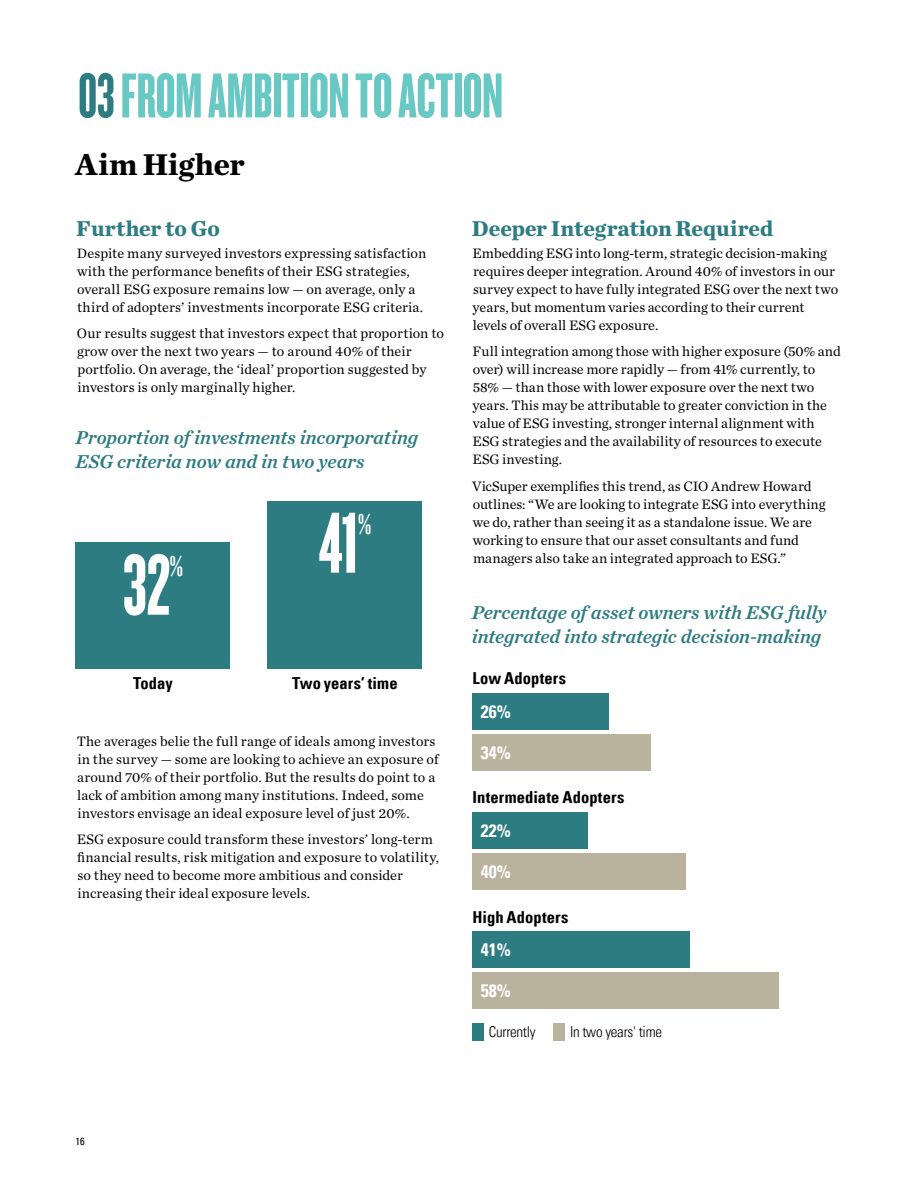
<style>
.page{position:relative;width:918px;height:1188px;background:#fff}
.page>*{position:absolute;margin:0;border:0;box-sizing:border-box;transform-origin:0 0}
.t1{font:90px "Knockout 67 Full Bantamwt";color:#fff}
.t2{font:66px "Knockout 67 Full Bantamwt";letter-spacing:-.005em;color:#68c8c4}
.t3{font:700 31.5px "Chronicle Text G1";letter-spacing:.005em;color:#000}
.t4{font:30px "Knockout 67 Full Bantamwt";color:#fff}
.t5{font:700 22.5px "Chronicle Text G1";color:#2d7c82}
.t6{font:italic 19.5px/24px "Chronicle Text G1 Semi";letter-spacing:-.005em;color:#2d7c82}
.t7{font:18px "Univers Com 67 Bold Cond";color:#fff}
.t8{font:16.5px "Univers Com 67 Bold Cond";letter-spacing:.005em;color:#000}
.t9{font:15px "Univers Com 47 Light Cond";letter-spacing:-.02em;color:#000}
.t10{font:14.25px/18px "Chronicle Text G1";color:#000}
.t11{font:condensed 10.5px "Univers Com 57";color:#000}
.s1{color:#2d7c82}
</style>
<div class="page">
<div style="left:75px;top:542px;width:155px;height:127px;background:#2d7c82"></div>
<div style="left:267px;top:501px;width:155px;height:168px;background:#2d7c82"></div>
<div style="left:472px;top:694px;width:137px;height:36px;background:#2d7c82"></div>
<div style="left:472px;top:734px;width:178px;height:36px;background:#b9b29d"></div>
<div style="left:472px;top:813px;width:116px;height:36px;background:#2d7c82"></div>
<div style="left:472px;top:853px;width:214px;height:36px;background:#b9b29d"></div>
<div style="left:472px;top:932px;width:218px;height:36px;background:#2d7c82"></div>
<div style="left:472px;top:972px;width:307px;height:37px;background:#b9b29d"></div>
<div style="left:472px;top:1023px;width:12px;height:18px;background:#2d7c82"></div>
<div style="left:553px;top:1023px;width:12px;height:18px;background:#b9b29d"></div>
<h2 class="t2" style="left:78px;top:57px;width:427px"><span class="s1">03</span> FROM AMBITION TO ACTION</h2>
<h3 class="t3" style="left:75px;top:139px;width:171px">Aim Higher</h3>
<h3 class="t5" style="left:76px;top:210px;width:145px">Further to Go</h3>
<p class="t10" style="left:77px;top:243px;width:351px">Despite many surveyed investors expressing satisfaction with the performance benefits of their ESG strategies, overall ESG exposure remains low — on average, only a third of adopters’ investments incorporate ESG criteria.</p>
<p class="t10" style="left:77px;top:324px;width:369px">Our results suggest that investors expect that proportion to grow over the next two years — to around 40% of their portfolio. On average, the ‘ideal’ proportion suggested by investors is only marginally higher.</p>
<h3 class="t6" style="left:75px;top:424px;width:344px">Proportion of investments incorporating<br>ESG criteria now and in two years</h3>
<h1 class="t1" style="left:123px;top:532px;width:49px">32</h1>
<h3 class="t4" style="left:170px;top:548px;width:15px">%</h3>
<h1 class="t1" style="left:319px;top:490px;width:43px">41</h1>
<h3 class="t4" style="left:358px;top:506px;width:15px">%</h3>
<p class="t8" style="left:133px;top:673px;width:41px">Today</p>
<p class="t8" style="left:292px;top:673px;width:107px">Two years’ time</p>
<p class="t10" style="left:77px;top:731px;width:364px">The averages belie the full range of ideals among investors in the survey — some are looking to achieve an exposure of around 70% of their portfolio. But the results do point to a lack of ambition among many institutions. Indeed, some investors envisage an ideal exposure level of just 20%.</p>
<p class="t10" style="left:77px;top:830px;width:364px">ESG exposure could transform these investors’ long-term financial results, risk mitigation and exposure to volatility, so they need to become more ambitious and consider increasing their ideal exposure levels.</p>
<h3 class="t5" style="left:472px;top:210px;width:303px">Deeper Integration Required</h3>
<p class="t10" style="left:473px;top:243px;width:367px">Embedding ESG into long-term, strategic decision-making requires deeper integration. Around 40% of investors in our survey expect to have fully integrated ESG over the next two years, but momentum varies according to their current levels of overall ESG exposure.</p>
<p class="t10" style="left:473px;top:342px;width:370px">Full integration among those with higher exposure (50% and over) will increase more rapidly — from 41% currently, to 58% — than those with lower exposure over the next two years. This may be attributable to greater conviction in the value of ESG investing, stronger internal alignment with ESG strategies and the availability of resources to execute ESG investing.</p>
<p class="t10" style="left:472px;top:476px;width:355px">VicSuper exemplifies this trend, as CIO Andrew Howard outlines: “We are looking to integrate ESG into everything we do, rather than seeing it as a standalone issue. We are working to ensure that our asset consultants and fund managers also take an integrated approach to ESG.”</p>
<h3 class="t6" style="left:472px;top:599px;width:357px">Percentage of asset owners with ESG fully integrated into strategic decision-making</h3>
<p class="t8" style="left:472px;top:668px;width:95px">Low Adopters</p>
<p class="t7" style="left:481px;top:701px;width:31px">26%</p>
<p class="t7" style="left:481px;top:741px;width:31px">34%</p>
<p class="t8" style="left:472px;top:787px;width:154px">Intermediate Adopters</p>
<p class="t7" style="left:481px;top:820px;width:31px">22%</p>
<p class="t7" style="left:481px;top:860px;width:31px">40%</p>
<p class="t8" style="left:472px;top:907px;width:98px">High Adopters</p>
<p class="t7" style="left:481px;top:939px;width:31px">41%</p>
<p class="t7" style="left:481px;top:979px;width:31px">58%</p>
<p class="t9" style="left:489px;top:1023px;width:48px">Currently</p>
<p class="t9" style="left:570px;top:1023px;width:94px">In two years' time</p>
<p class="t11" style="left:76px;top:1134px;width:11px">16</p>
</div>
